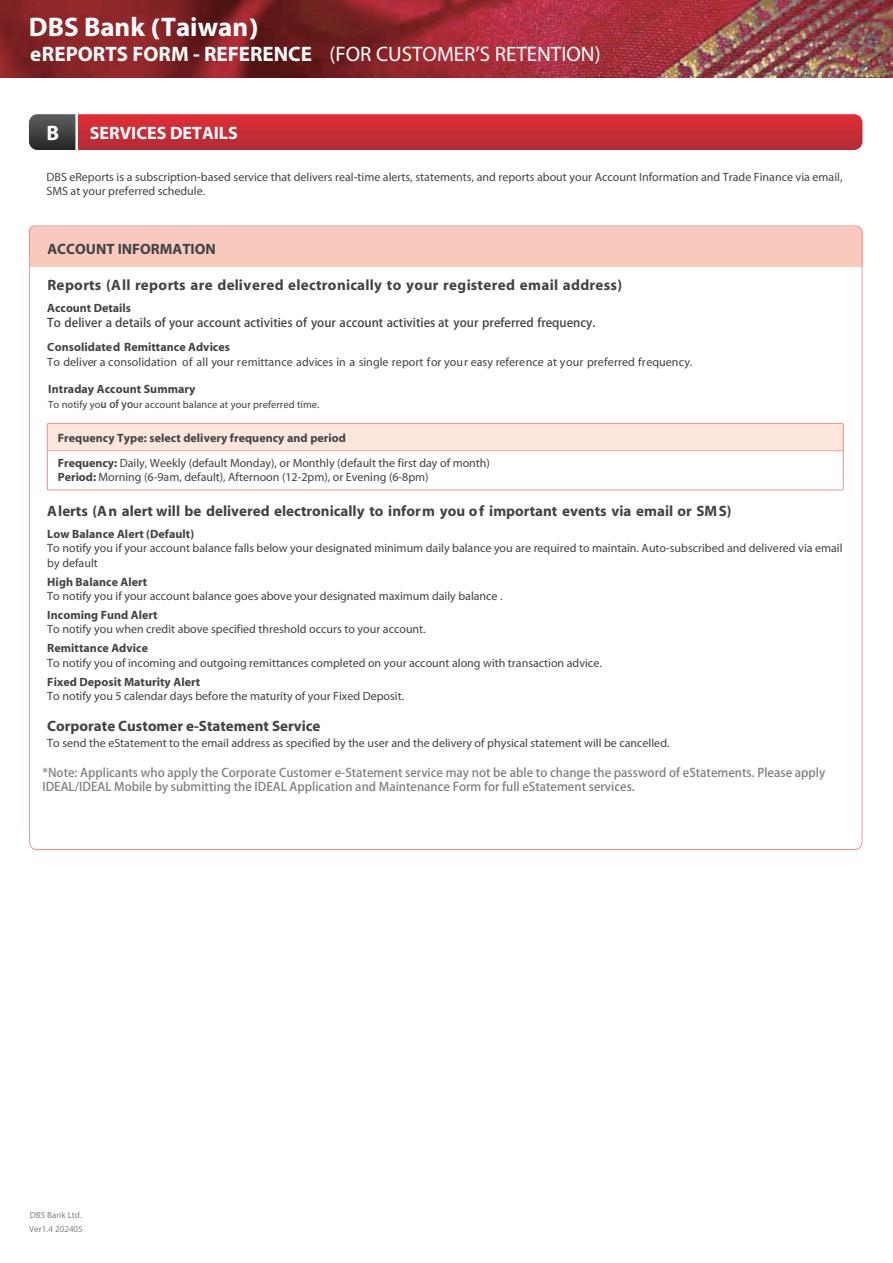
<style>
.page{position:relative;width:893px;height:1263px;background:#fff}
.page>*{position:absolute;margin:0;border:0;box-sizing:border-box;transform-origin:0 0}
.t1{font:700 27px "Myriad Hebrew";color:#fff}
.t2{font:21px "Myriad";color:#fff}
.t3{font:700 21px "Myriad Hebrew";color:#fff}
.t4{font:700 18px "Myriad Hebrew";color:#fff}
.t5{font:700 15px "Myriad";letter-spacing:.005em;color:#424144}
.t6{font:700 15px "Myriad Pro";color:#424144}
.t7{font:12px/14.4px "Myriad";color:#424144}
.t8{font:700 12px/13.5px "Adobe Fan Heiti Std";color:#808080}
.t9{font:700 12px "Myriad";letter-spacing:.005em;color:#424144}
.t10{font:12px/14.4px "Myriad Hebrew";color:#424144}
.t11{font:12px "Myriad Pro";color:#424144}
.t12{font:700 12px "Adobe Fan Heiti Std";color:#424144}
.t13{font:10.5px "Myriad Pro";letter-spacing:.005em;color:#424144}
.t14{font:9px "Myriad Hebrew";letter-spacing:.005em;color:#808189}
.t15{font:9px "Myriad";letter-spacing:.005em;color:#808189}
.s1{font-weight:700}
.s2{font-family:"Adobe Fan Heiti Std";font-weight:700}
</style>
<div class="page">
<svg style="left:29px;top:114px;width:833px;height:36px;background:#c12f38"></svg>
<img style="left:0;top:0;width:893px;height:77px">
<div style="left:29px;top:225px;width:834px;height:32px;background:#f8cabe"></div>
<svg style="left:29px;top:257px;width:834px;height:593px"></svg>
<svg style="left:46px;top:423px;width:798px;height:68px"></svg>
<h1 class="t1" style="left:29px;top:12px;width:232px">DBS Bank (Taiwan)</h1>
<h2 class="t2" style="left:30px;top:44px;width:572px"><span class="s1">eREPORTS FORM - REFERENCE</span> (FOR CUSTOMER’S RETENTION)</h2>
<h2 class="t3" style="left:47px;top:121px;width:14px">B</h2>
<h3 class="t4" style="left:90px;top:123px;width:150px">SERVICES DETAILS</h3>
<p class="t10" style="left:47px;top:170px;width:798px">DBS eReports is a subscription-based service that delivers real-time alerts, statements, and reports about your Account Information and Trade Finance via email,<br>SMS at your preferred schedule.</p>
<p class="t5" style="left:47px;top:241px;width:170px">ACCOUNT INFORMATION</p>
<p class="t5" style="left:47px;top:277px;width:576px">Reports (All reports are delivered electronically to your registered email address)</p>
<p class="t9" style="left:47px;top:302px;width:85px">Account Details</p>
<p class="t12" style="left:47px;top:316px;width:549px">To deliver a details of your account activities of your account activities at your preferred frequency.</p>
<p class="t9" style="left:47px;top:340px;width:184px">Consolidated Remittance Advices</p>
<p class="t7" style="left:47px;top:355px;width:647px">To deliver a consolidation of all your remittance advices in a single report for your easy reference at your preferred frequency.</p>
<p class="t9" style="left:48px;top:383px;width:149px">Intraday Account Summary</p>
<p class="t13" style="left:48px;top:398px;width:273px">To notify yo<span class="s2">u of yo</span>ur account balance at your preferred time.</p>
<p class="t9" style="left:58px;top:432px;width:290px">Frequency Type: select delivery frequency and period</p>
<p class="t7" style="left:58px;top:456px;width:434px"><span class="s1">Frequency:</span> Daily, Weekly (default Monday), or Monthly (default the first day of month)<br><span class="s1">Period:</span> Morning (6-9am, default), Afternoon (12-2pm), or Evening (6-8pm)</p>
<p class="t5" style="left:47px;top:504px;width:686px">Alerts (An alert will be delivered electronically to inform you of important events via email or SMS)</p>
<p class="t9" style="left:47px;top:528px;width:148px">Low Balance Alert (Default)</p>
<p class="t7" style="left:47px;top:542px;width:797px">To notify you if your account balance falls below your designated minimum daily balance you are required to maintain. Auto-subscribed and delivered via email by default</p>
<p class="t9" style="left:47px;top:575px;width:101px">High Balance Alert</p>
<p class="t7" style="left:47px;top:589px;width:457px">To notify you if your account balance goes above your designated maximum daily balance .</p>
<p class="t9" style="left:47px;top:609px;width:112px">Incoming Fund Alert</p>
<p class="t7" style="left:47px;top:623px;width:380px">To notify you when credit above specified threshold occurs to your account.</p>
<p class="t9" style="left:47px;top:642px;width:102px">Remittance Advice</p>
<p class="t7" style="left:47px;top:656px;width:556px">To notify you of incoming and outgoing remittances completed on your account along with transaction advice.</p>
<p class="t9" style="left:47px;top:675px;width:154px">Fixed Deposit Maturity Alert</p>
<p class="t7" style="left:47px;top:689px;width:358px">To notify you 5 calendar days before the maturity of your Fixed Deposit.</p>
<p class="t6" style="left:47px;top:716px;width:275px">Corporate Customer e-Statement Service</p>
<p class="t11" style="left:47px;top:735px;width:624px">To send the eStatement to the email address as specified by the user and the delivery of physical statement will be cancelled.</p>
<p class="t8" style="left:42px;top:766px;width:784px">*Note: Applicants who apply the Corporate Customer e-Statement service may not be able to change the password of eStatements. Please apply<br>IDEAL/IDEAL Mobile by submitting the IDEAL Application and Maintenance Form for full eStatement services.</p>
<p class="t15" style="left:30px;top:1210px;width:54px">DBS Bank Ltd.</p>
<p class="t14" style="left:29px;top:1224px;width:55px">Ver1.4 202405</p>
</div>
